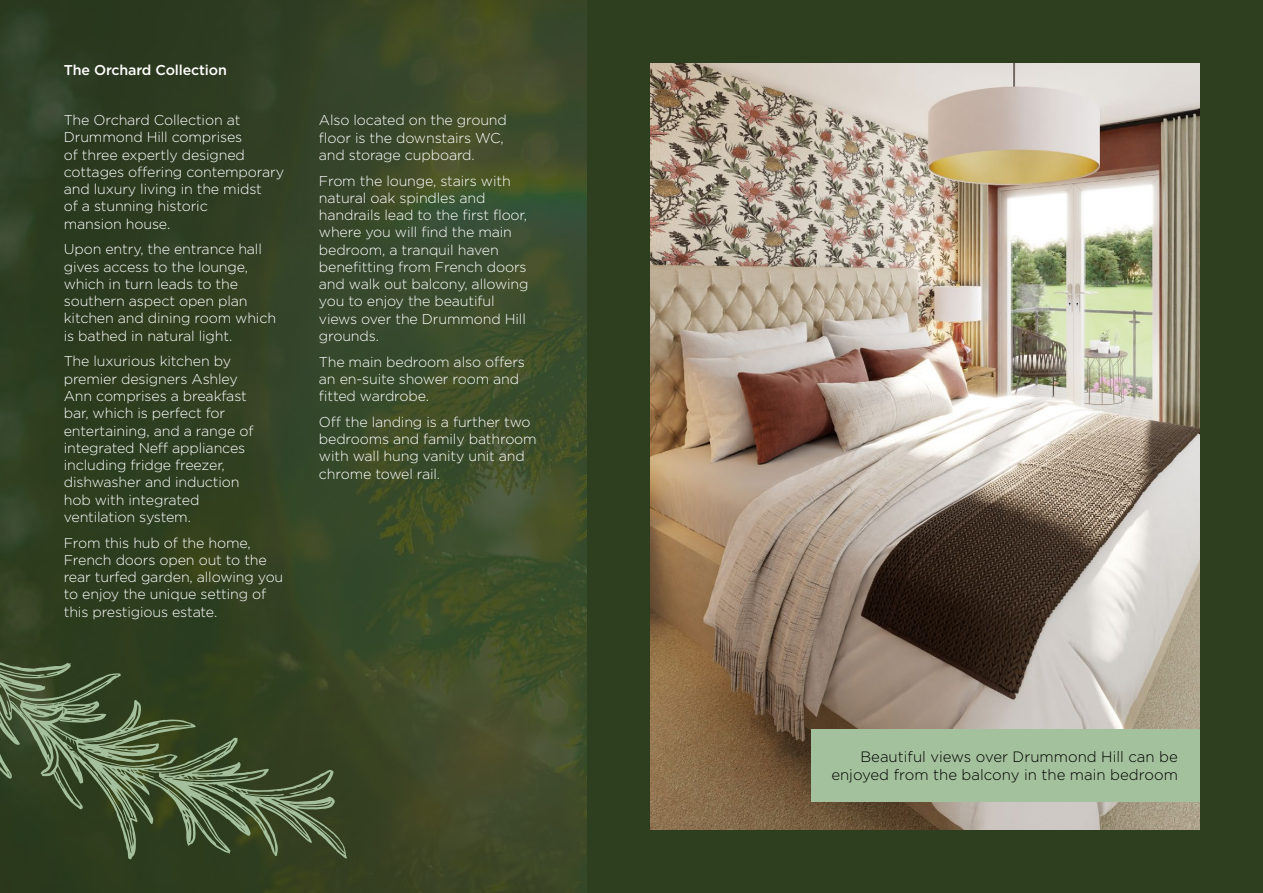
<style>
.page{position:relative;width:1263px;height:893px;background:#fff}
.page>*{position:absolute;margin:0;border:0;box-sizing:border-box;transform-origin:0 0}
.t1{font:300 15px/18px "Gotham";color:#000;text-align:right}
.t2{font:300 14.25px/17.2px "Gotham";letter-spacing:-.01em;color:#fff}
.t3{font:500 14.25px "Gotham";letter-spacing:-.01em;color:#fff}
</style>
<div class="page">
<div style="left:587px;top:0;width:676px;height:893px;background:#2d3f1e"></div>
<svg style="left:0;top:0;width:587px;height:893px;background:#364526"></svg>
<img style="left:651px;top:64px;width:548px;height:765px">
<svg style="left:0;top:613px;width:347px;height:246px;background:#415131"></svg>
<div style="left:811px;top:729px;width:388px;height:72px;background:#a3c19c"></div>
<p class="t3" style="left:64px;top:61px;width:165px">The Orchard Collection</p>
<p class="t2" style="left:64px;top:111px;width:222px">The Orchard Collection at<br>Drummond Hill comprises<br>of three expertly designed cottages offering contemporary and luxury living in the midst<br>of a stunning historic<br>mansion house.</p>
<p class="t2" style="left:64px;top:240px;width:214px">Upon entry, the entrance hall gives access to the lounge, which in turn leads to the southern aspect open plan kitchen and dining room which is bathed in natural light.</p>
<p class="t2" style="left:64px;top:352px;width:191px">The luxurious kitchen by premier designers Ashley<br>Ann comprises a breakfast bar, which is perfect for entertaining, and a range of integrated Neff appliances including fridge freezer, dishwasher and induction hob with integrated ventilation system.</p>
<p class="t2" style="left:64px;top:533px;width:221px">From this hub of the home,<br>French doors open out to the rear turfed garden, allowing you to enjoy the unique setting of this prestigious estate.</p>
<p class="t2" style="left:319px;top:111px;width:190px">Also located on the ground floor is the downstairs WC, and storage cupboard.</p>
<p class="t2" style="left:319px;top:171px;width:211px">From the lounge, stairs with natural oak spindles and handrails lead to the first floor, where you will find the main bedroom, a tranquil haven benefitting from French doors and walk out balcony, allowing you to enjoy the beautiful views over the Drummond Hill grounds.</p>
<p class="t2" style="left:319px;top:353px;width:208px">The main bedroom also offers an en-suite shower room and fitted wardrobe.</p>
<p class="t2" style="left:319px;top:413px;width:219px">Off the landing is a further two bedrooms and family bathroom with wall hung vanity unit and chrome towel rail.</p>
<p class="t1" style="left:831px;top:748px;width:348px">Beautiful views over Drummond Hill can be enjoyed from the balcony in the main bedroom</p>
</div>
